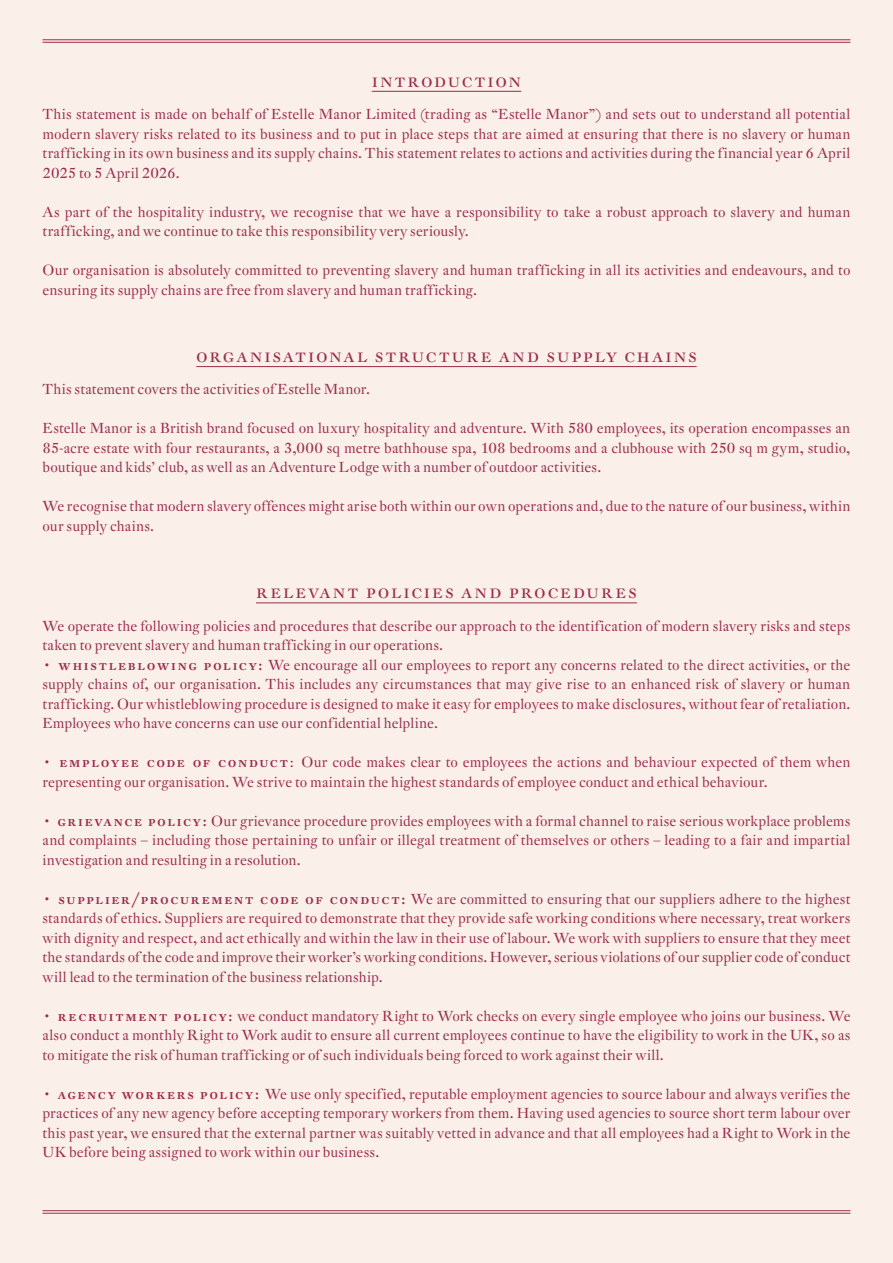
<style>
.page{position:relative;width:893px;height:1263px;background:#faefe9}
.page>*{position:absolute;margin:0;border:0;box-sizing:border-box;transform-origin:0 0}
.t1{font:19.5px "DTL Fleischmann D Caps";letter-spacing:.105em;color:#9b2d4a}
.t2{font:19.5px "DTL Fleischmann D Caps";letter-spacing:.085em;color:#9b2d4a}
.t3{font:14.25px/19.5px "DTL Fleischmann D";letter-spacing:.01em;color:#9b2d4a;text-align:justify}
.s1{font-family:"DTL Fleischmann D Caps";font-weight:500}
.s2{font-family:"DTL Fleischmann D Caps"}
</style>
<div class="page">
<hr style="left:43px;top:1210px;width:807px;height:1px;background:#9b2d4a">
<hr style="left:43px;top:1213px;width:807px;height:1px;background:#9b2d4a">
<hr style="left:43px;top:40px;width:807px;height:1px;background:#9b2d4a">
<hr style="left:43px;top:42px;width:807px;height:1px;background:#9b2d4a">
<hr style="left:372px;top:91px;width:149px;height:1px;background:#9b2d4a">
<hr style="left:196px;top:366px;width:501px;height:1px;background:#9b2d4a">
<hr style="left:256px;top:602px;width:381px;height:1px;background:#9b2d4a">
<h1 class="t2" style="left:372px;top:68px;width:151px">introduction</h1>
<p class="t3" style="left:43px;top:104px;width:810px">This statement is made on behalf of Estelle Manor Limited (trading as “Estelle Manor”) and sets out to understand all potential modern slavery risks related to its business and to put in place steps that are aimed at ensuring that there is no slavery or human trafficking in its own business and its supply chains. This statement relates to actions and activities during the financial year 6 April 2025 to 5 April 2026.</p>
<p class="t3" style="left:43px;top:202px;width:809px">As part of the hospitality industry, we recognise that we have a responsibility to take a robust approach to slavery and human trafficking, and we continue to take this responsibility very seriously.</p>
<p class="t3" style="left:43px;top:260px;width:809px">Our organisation is absolutely committed to preventing slavery and human trafficking in all its activities and endeavours, and to ensuring its supply chains are free from slavery and human trafficking.</p>
<h1 class="t1" style="left:196px;top:343px;width:502px">organisational structure and supply chains</h1>
<p class="t3" style="left:43px;top:380px;width:329px">This statement covers the activities of Estelle Manor.</p>
<p class="t3" style="left:43px;top:419px;width:809px">Estelle Manor is a British brand focused on luxury hospitality and adventure. With 580 employees, its operation encompasses an 85-acre estate with four restaurants, a 3,000 sq metre bathhouse spa, 108 bedrooms and a clubhouse with 250 sq m gym, studio, boutique and kids’ club, as well as an Adventure Lodge with a number of outdoor activities.</p>
<p class="t3" style="left:43px;top:497px;width:809px">We recognise that modern slavery offences might arise both within our own operations and, due to the nature of our business, within our supply chains.</p>
<h1 class="t1" style="left:256px;top:579px;width:382px">relevant policies and procedures</h1>
<p class="t3" style="left:43px;top:616px;width:809px">We operate the following policies and procedures that describe our approach to the identification of modern slavery risks and steps taken to prevent slavery and human trafficking in our operations.</p>
<p class="t3" style="left:43px;top:655px;width:809px"><span class="s1">• whistleblowing policy:</span> We encourage all our employees to report any concerns related to the direct activities, or the supply chains of, our organisation. This includes any circumstances that may give rise to an enhanced risk of slavery or human trafficking. Our whistleblowing procedure is designed to make it easy for employees to make disclosures, without fear of retaliation.<br>Employees who have concerns can use our confidential helpline.</p>
<p class="t3" style="left:43px;top:752px;width:809px"><span class="s1">• employee code of conduct</span><span class="s2">:</span> Our code makes clear to employees the actions and behaviour expected of them when representing our organisation. We strive to maintain the highest standards of employee conduct and ethical behaviour.</p>
<p class="t3" style="left:43px;top:811px;width:809px"><span class="s1">• grievance policy:</span> Our grievance procedure provides employees with a formal channel to raise serious workplace problems and complaints – including those pertaining to unfair or illegal treatment of themselves or others – leading to a fair and impartial investigation and resulting in a resolution.</p>
<p class="t3" style="left:43px;top:889px;width:809px"><span class="s1">• supplier/procurement code of conduct:</span> We are committed to ensuring that our suppliers adhere to the highest standards of ethics. Suppliers are required to demonstrate that they provide safe working conditions where necessary, treat workers with dignity and respect, and act ethically and within the law in their use of labour. We work with suppliers to ensure that they meet the standards of the code and improve their worker’s working conditions. However, serious violations of our supplier code of conduct will lead to the termination of the business relationship.</p>
<p class="t3" style="left:43px;top:1006px;width:809px"><span class="s1">• recruitment policy:</span> we conduct mandatory Right to Work checks on every single employee who joins our business. We also conduct a monthly Right to Work audit to ensure all current employees continue to have the eligibility to work in the UK, so as to mitigate the risk of human trafficking or of such individuals being forced to work against their will.</p>
<p class="t3" style="left:43px;top:1084px;width:809px"><span class="s1">• agency workers policy:</span> We use only specified, reputable employment agencies to source labour and always verifies the practices of any new agency before accepting temporary workers from them. Having used agencies to source short term labour over this past year, we ensured that the external partner was suitably vetted in advance and that all employees had a Right to Work in the UK before being assigned to work within our business.</p>
</div>
